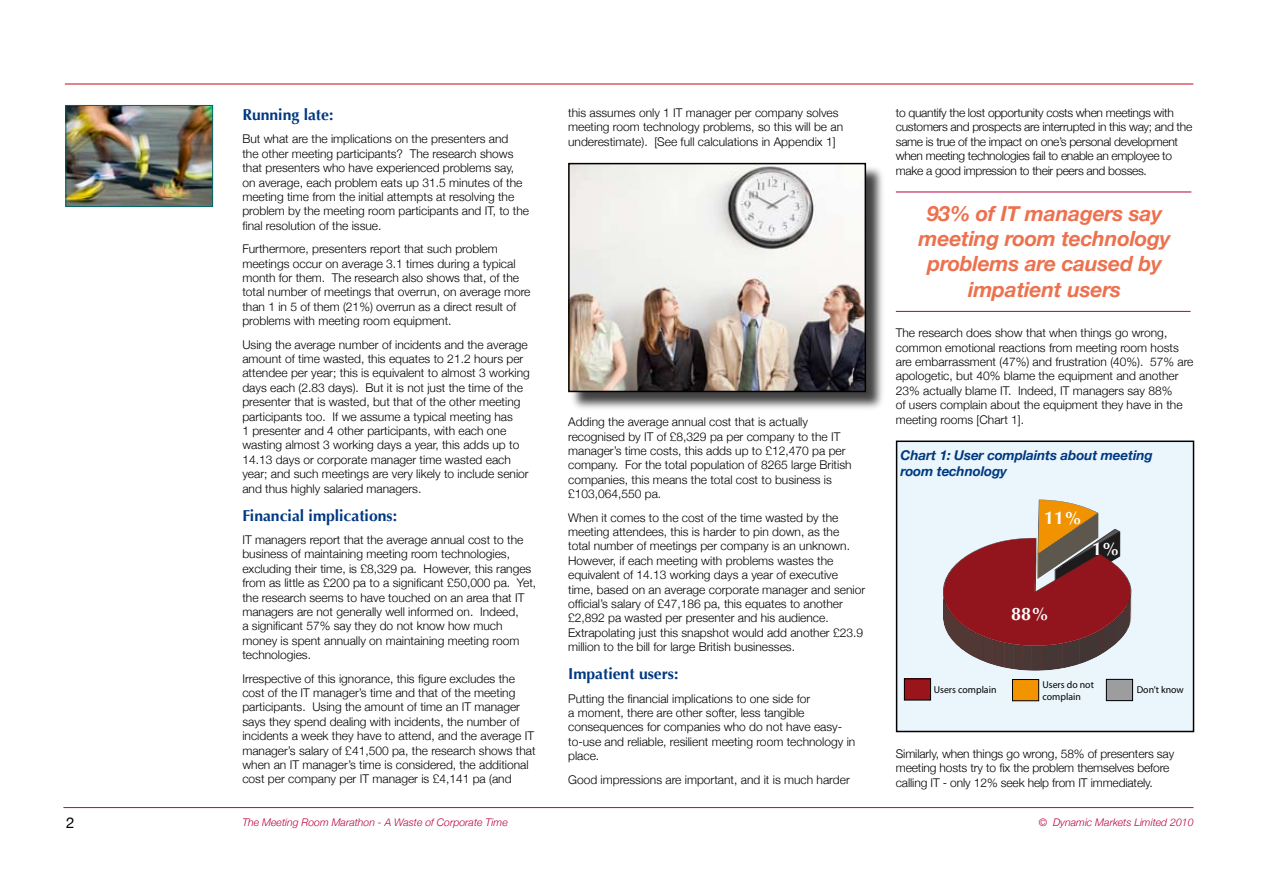
<style>
.page{position:relative;width:1263px;height:893px;background:#fff}
.page>*{position:absolute;margin:0;border:0;box-sizing:border-box;transform-origin:0 0}
.t1{font:italic 700 21px/25.2px "Helvetica Neue";letter-spacing:-.01em;color:#ec724f;text-align:center}
.t2{font:700 18.15px "Optima";color:#fff}
.t3{font:700 15.75px "Optima";color:#003882}
.t4{font:15px "Helvetica Neue";color:#000}
.t5{font:italic 700 13.5px/16.2px "Helvetica Neue";letter-spacing:-.01em;color:#003882}
.t6{font:300 12px/14.4px "Helvetica Neue";color:#000}
.t7{font:300 12px/14.4px "Helvetica Neue";letter-spacing:-.025em;color:#000}
.t8{font:italic 300 10.5px "Helvetica Neue";color:#b9003f}
.t9{font:9.9px/12px "Myriad";color:#000}
</style>
<div class="page">
<div style="left:896px;top:441px;width:297px;height:290px;background:#eaf6fc"></div>
<div style="left:1106px;top:679px;width:26px;height:22px;background:#9c9d9f"></div>
<div style="left:1106px;top:679px;width:27px;height:22px;border:1px solid #000"></div>
<div style="left:1012px;top:679px;width:27px;height:22px;background:#f29400"></div>
<div style="left:1012px;top:679px;width:27px;height:22px;border:1px solid #000"></div>
<div style="left:904px;top:679px;width:26px;height:21px;background:#99141b"></div>
<div style="left:904px;top:678px;width:27px;height:22px;border:1px solid #000"></div>
<svg style="left:943px;top:500px;width:189px;height:171px"></svg>
<div style="left:896px;top:441px;width:298px;height:291px;border:2px solid #000"></div>
<hr style="left:65px;top:84px;width:1128px;height:1px;background:#cc071e">
<hr style="left:63px;top:807px;width:1130px;height:1px;background:#cc071e">
<img style="left:67px;top:107px;width:144px;height:98px">
<div style="left:65px;top:105px;width:148px;height:102px;border:1px solid #046565"></div>
<div style="left:570px;top:164px;width:317px;height:249px;background:#000;opacity:.75"></div>
<img style="left:571px;top:166px;width:292px;height:223px">
<div style="left:568px;top:163px;width:298px;height:229px;border:2px solid #000"></div>
<hr style="left:896px;top:192px;width:295px;height:1px;background:#b9003f">
<hr style="left:896px;top:311px;width:294px;height:1px;background:#b9003f">
<h3 class="t3" style="left:242px;top:105px;width:93px">Running late:</h3>
<p class="t6" style="left:242px;top:132px;width:288px">But what are the implications on the presenters and<br>the other meeting participants? The research shows that presenters who have experienced problems say, on average, each problem eats up 31.5 minutes of the meeting time from the initial attempts at resolving the problem by the meeting room participants and IT, to the final resolution of the issue.</p>
<p class="t6" style="left:242px;top:241px;width:290px">Furthermore, presenters report that such problem meetings occur on average 3.1 times during a typical month for them. The research also shows that, of the total number of meetings that overrun, on average more than 1 in 5 of them (21%) overrun as a direct result of problems with meeting room equipment.</p>
<p class="t6" style="left:242px;top:337px;width:289px">Using the average number of incidents and the average amount of time wasted, this equates to 21.2 hours per attendee per year; this is equivalent to almost 3 working days each (2.83 days). But it is not just the time of the presenter that is wasted, but that of the other meeting participants too. If we assume a typical meeting has<br>1 presenter and 4 other participants, with each one wasting almost 3 working days a year, this adds up to 14.13 days or corporate manager time wasted each year; and such meetings are very likely to include senior and thus highly salaried managers.</p>
<h3 class="t3" style="left:242px;top:506px;width:156px">Financial implications:</h3>
<p class="t6" style="left:242px;top:532px;width:295px">IT managers report that the average annual cost to the business of maintaining meeting room technologies, excluding their time, is £8,329 pa. However, this ranges from as little as £200 pa to a significant £50,000 pa. Yet, the research seems to have touched on an area that IT managers are not generally well informed on. Indeed,<br>a significant 57% say they do not know how much money is spent annually on maintaining meeting room technologies.</p>
<p class="t6" style="left:242px;top:671px;width:295px">Irrespective of this ignorance, this figure excludes the cost of the IT manager’s time and that of the meeting participants. Using the amount of time an IT manager says they spend dealing with incidents, the number of incidents a week they have to attend, and the average IT manager’s salary of £41,500 pa, the research shows that when an IT manager’s time is considered, the additional cost per company per IT manager is £4,141 pa (and</p>
<p class="t6" style="left:568px;top:105px;width:276px">this assumes only 1 IT manager per company solves meeting room technology problems, so this will be an underestimate). [See full calculations in Appendix 1]</p>
<p class="t6" style="left:568px;top:414px;width:285px">Adding the average annual cost that is actually recognised by IT of £8,329 pa per company to the IT manager’s time costs, this adds up to £12,470 pa per company. For the total population of 8265 large British companies, this means the total cost to business is £103,064,550 pa.</p>
<p class="t6" style="left:568px;top:510px;width:299px">When it comes to the cost of the time wasted by the meeting attendees, this is harder to pin down, as the<br>total number of meetings per company is an unknown.<br>However, if each meeting with problems wastes the equivalent of 14.13 working days a year of executive time, based on an average corporate manager and senior official’s salary of £47,186 pa, this equates to another £2,892 pa wasted per presenter and his audience.<br>Extrapolating just this snapshot would add another £23.9 million to the bill for large British businesses.</p>
<h3 class="t3" style="left:568px;top:665px;width:112px">Impatient users:</h3>
<p class="t6" style="left:568px;top:691px;width:289px">Putting the financial implications to one side for<br>a moment, there are other softer, less tangible consequences for companies who do not have easy&shy;to-use and reliable, resilient meeting room technology in place.</p>
<p class="t6" style="left:568px;top:772px;width:283px">Good impressions are important, and it is much harder</p>
<p class="t7" style="left:896px;top:105px;width:298px">to quantify the lost opportunity costs when meetings with customers and prospects are interrupted in this way; and the same is true of the impact on one’s personal development when meeting technologies fail to enable an employee to make a good impression to their peers and bosses.</p>
<h1 class="t1" style="left:919px;top:200px;width:254px">93% of IT managers say meeting room technology problems are caused by impatient users</h1>
<p class="t6" style="left:896px;top:325px;width:299px">The research does show that when things go wrong, common emotional reactions from meeting room hosts are embarrassment (47%) and frustration (40%). 57% are apologetic, but 40% blame the equipment and another 23% actually blame IT. Indeed, IT managers say 88%<br>of users complain about the equipment they have in the meeting rooms [Chart 1].</p>
<p class="t5" style="left:900px;top:446px;width:254px">Chart 1: User complaints about meeting room technology</p>
<h2 class="t2" style="left:1044px;top:507px;width:39px">11%</h2>
<h2 class="t2" style="left:1092px;top:538px;width:29px">1%</h2>
<h2 class="t2" style="left:1011px;top:603px;width:39px">88%</h2>
<p class="t9" style="left:934px;top:684px;width:64px">Users complain</p>
<p class="t9" style="left:1042px;top:679px;width:53px">Users do not complain</p>
<p class="t9" style="left:1137px;top:685px;width:49px">Don’t know</p>
<p class="t6" style="left:896px;top:746px;width:280px">Similarly, when things go wrong, 58% of presenters say meeting hosts try to fix the problem themselves before calling IT - only 12% seek help from IT immediately.</p>
<p class="t4" style="left:66px;top:814px;width:10px">2</p>
<p class="t8" style="left:242px;top:816px;width:267px">The Meeting Room Marathon - A Waste of Corporate Time</p>
<p class="t8" style="left:1039px;top:816px;width:156px">© Dynamic Markets Limited 2010</p>
</div>
